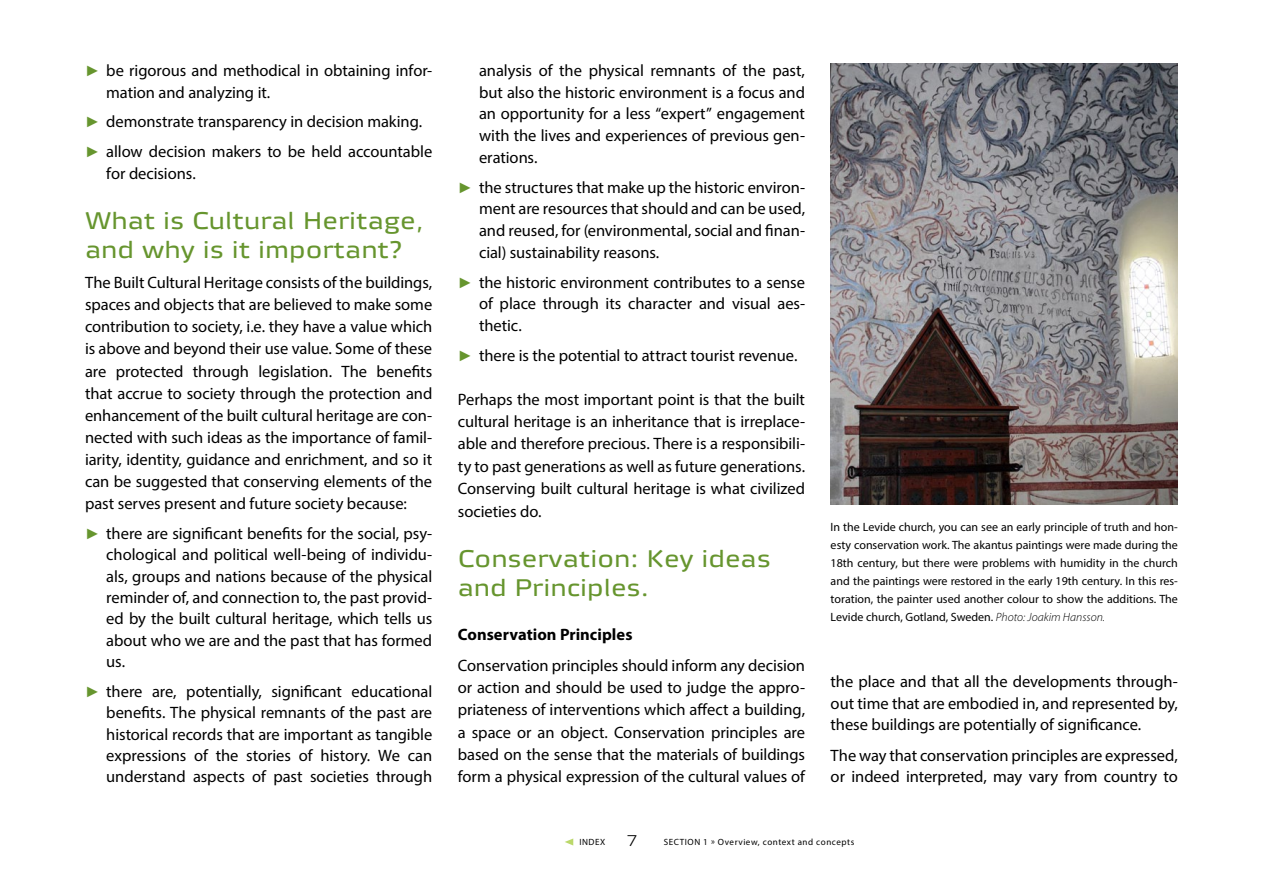
<style>
.page{position:relative;width:1263px;height:893px;background:#fff}
.page>*{position:absolute;margin:0;border:0;box-sizing:border-box;transform-origin:0 0}
.t1{font:24px/28.8px "Vida 42 Pro";color:#66952e}
.t2{font:16.5px/21.3px "Myriad Pro";letter-spacing:-.005em;color:#000;text-align:justify}
.t3{font:700 16.5px "Myriad Pro";color:#000}
.t4{font:15.45px "Vida 41 Pro";color:#000}
.t5{font:12px/18px "Myriad Pro";color:#000;text-align:justify}
.t6{font:9px "Myriad Pro";letter-spacing:.06em;color:#000}
.s1{font-family:"Arial";font-size:15px;color:#66952e}
.s2{font-weight:300;font-style:italic}
</style>
<div class="page">
<svg style="left:565px;top:838px;width:8px;height:7px"></svg>
<img style="left:831px;top:64px;width:347px;height:441px">
<p class="t2" style="left:106px;top:60px;width:327px;text-indent:-21px"><span class="s1">►</span> be rigorous and methodical in obtaining infor&shy;mation and analyzing it.</p>
<p class="t2" style="left:85px;top:107px;width:349px;line-height:29.8px"><span class="s1">►</span> demonstrate transparency in decision making. <span class="s1">►</span> allow decision makers to be held accountable</p>
<p class="t2" style="left:106px;top:162px;width:91px">for decisions.</p>
<h1 class="t1" style="left:85px;top:205px;width:340px">What is Cultural H eritage, and why is it important?</h1>
<p class="t2" style="left:85px;top:271px;width:349px;line-height:22px">The Built Cultural Heritage consists of the buildings, spaces and objects that are believed to make some contribution to society, i.e. they have a value which is above and beyond their use value. Some of these are protected through legislation. The benefits that accrue to society through the protection and enhancement of the built cultural heritage are con&shy;nected with such ideas as the importance of famil&shy;iarity, identity, guidance and enrichment, and so it can be suggested that conserving elements of the past serves present and future society because:</p>
<p class="t2" style="left:106px;top:523px;width:327px;text-indent:-21px"><span class="s1">►</span> there are significant benefits for the social, psy&shy;chological and political well-being of individu&shy;als, groups and nations because of the physical reminder of, and connection to, the past provid&shy;ed by the built cultural heritage, which tells us about who we are and the past that has formed us.</p>
<p class="t2" style="left:106px;top:681px;width:327px;text-indent:-21px"><span class="s1">►</span> there are, potentially, significant educational benefits. The physical remnants of the past are historical records that are important as tangible expressions of the stories of history. We can understand aspects of past societies through</p>
<p class="t2" style="left:479px;top:60px;width:327px">analysis of the physical remnants of the past, but also the historic environment is a focus and an opportunity for a less “expert” engagement with the lives and experiences of previous gen&shy;erations.</p>
<p class="t2" style="left:479px;top:176px;width:327px;text-indent:-21px"><span class="s1">►</span> the structures that make up the historic environ&shy;ment are resources that should and can be used, and reused, for (environmental, social and finan&shy;cial) sustainability reasons.</p>
<p class="t2" style="left:479px;top:271px;width:327px;text-indent:-21px"><span class="s1">►</span> the historic environment contributes to a sense of place through its character and visual aes&shy;thetic.</p>
<p class="t2" style="left:458px;top:345px;width:341px"><span class="s1">►</span> there is the potential to attract tourist revenue.</p>
<p class="t2" style="left:458px;top:388px;width:349px;line-height:22.4px">Perhaps the most important point is that the built cultural heritage is an inheritance that is irreplace&shy;able and therefore precious. There is a responsibili&shy;ty to past generations as well as future generations.<br>Conserving built cultural heritage is what civilized societies do.</p>
<h1 class="t1" style="left:458px;top:543px;width:315px">Conservation: Key ideas and Principles.</h1>
<p class="t3" style="left:458px;top:623px;width:176px">Conservation Principles</p>
<p class="t2" style="left:458px;top:654px;width:349px;line-height:22.4px">Conservation principles should inform any decision or action and should be used to judge the appro&shy;priateness of interventions which affect a building, a space or an object. Conservation principles are based on the sense that the materials of buildings form a physical expression of the cultural values of</p>
<p class="t5" style="left:831px;top:518px;width:349px">In the Levide church, you can see an early principle of truth and hon&shy;esty conservation work. The akantus paintings were made during the 18th century, but there were problems with humidity in the church and the paintings were restored in the early 19th century. In this res&shy;toration, the painter used another colour to show the additions. The Levide church, Gotland, Sweden. <span class="s2">Photo: Joakim Hansson.</span></p>
<p class="t2" style="left:831px;top:670px;width:349px;line-height:21.8px">the place and that all the developments through&shy;out time that are embodied in, and represented by, these buildings are potentially of significance.</p>
<p class="t2" style="left:831px;top:744px;width:349px;line-height:21.8px">The way that conservation principles are expressed, or indeed interpreted, may vary from country to</p>
<p class="t6" style="left:579px;top:837px;width:27px">INDEX</p>
<p class="t4" style="left:627px;top:829px;width:12px">7</p>
<p class="t6" style="left:664px;top:837px;width:192px">SECTION 1 » Overview, context and concepts</p>
</div>
